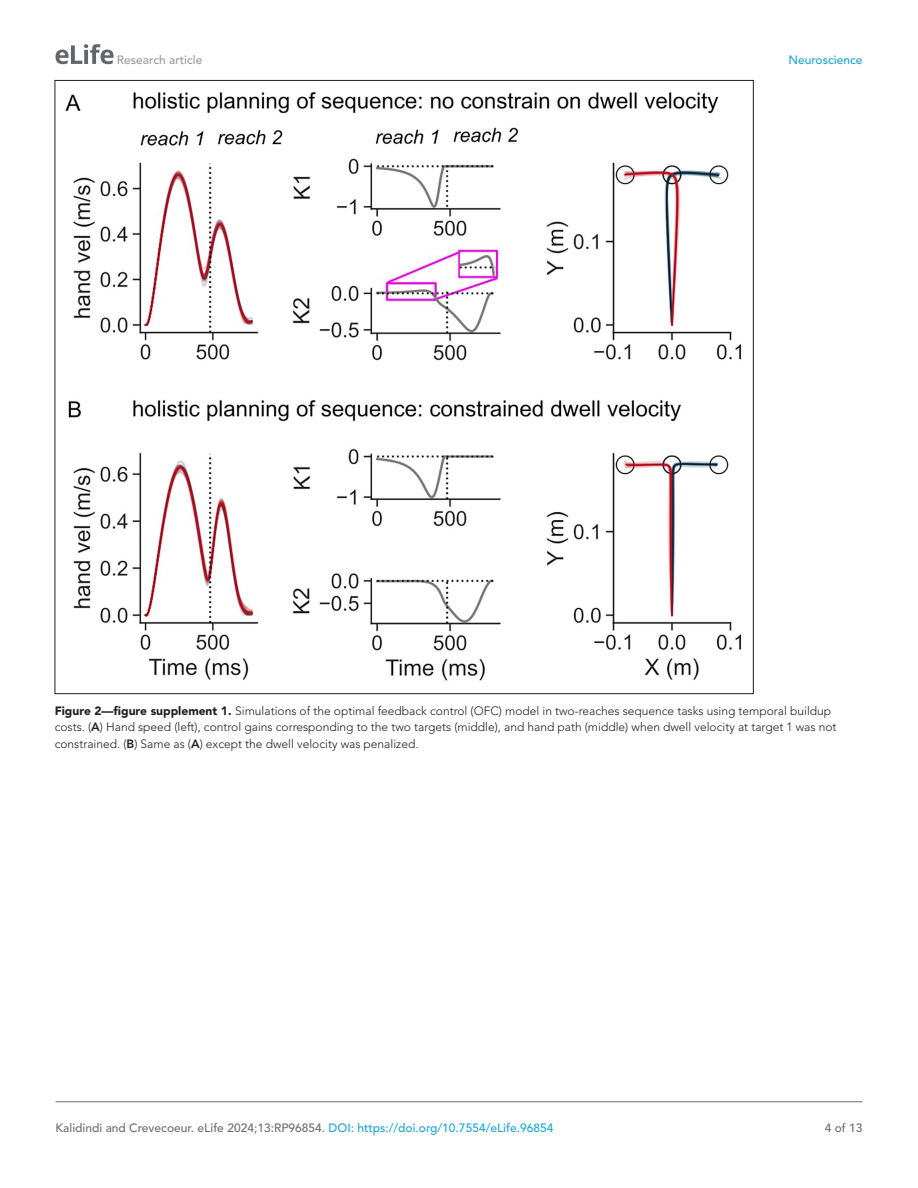
<style>
.page{position:relative;width:918px;height:1188px;background:#fff}
.page>*{position:absolute;margin:0;border:0;box-sizing:border-box;transform-origin:0 0}
.t1{font:300 12px/16.5px "Avenir LT Std";color:#231f20}
.t2{font:500 12px "Avenir LT Std";color:#6e6e70}
.t3{font:500 12px "Avenir LT Std";color:#9a9a9a}
.t4{font:500 12px "Avenir LT Std";color:#1ea4d7}
.s1{font-weight:900}
.s2{font-weight:800}
.s3{color:#1ea4d7}
</style>
<div class="page">
<svg style="left:56px;top:44px;width:58px;height:20px"></svg>
<hr style="left:56px;top:1101px;width:806px;height:1px;background:#6e6e70">
<img style="left:65px;top:92px;width:677px;height:589px">
<p class="t3" style="left:117px;top:53px;width:87px">Research article</p>
<p class="t4" style="left:788px;top:53px;width:76px">Neuroscience</p>
<p class="t1" style="left:55px;top:703px;width:783px"><span class="s1">Figure 2—figure supplement 1.</span> Simulations of the optimal feedback control (OFC) model in two-reaches sequence tasks using temporal buildup costs. (<span class="s2">A</span>) Hand speed (left), control gains corresponding to the two targets (middle), and hand path (middle) when dwell velocity at target 1 was not constrained. (<span class="s2">B</span>) Same as (<span class="s2">A</span>) except the dwell velocity was penalized.</p>
<p class="t2" style="left:56px;top:1121px;width:499px">Kalidindi and Crevecoeur. eLife 2024;13:RP96854. <span class="s3">DOI: https://doi.org/10.7554/eLife.96854</span></p>
<p class="t2" style="left:825px;top:1121px;width:39px">4 of 13</p>
</div>
